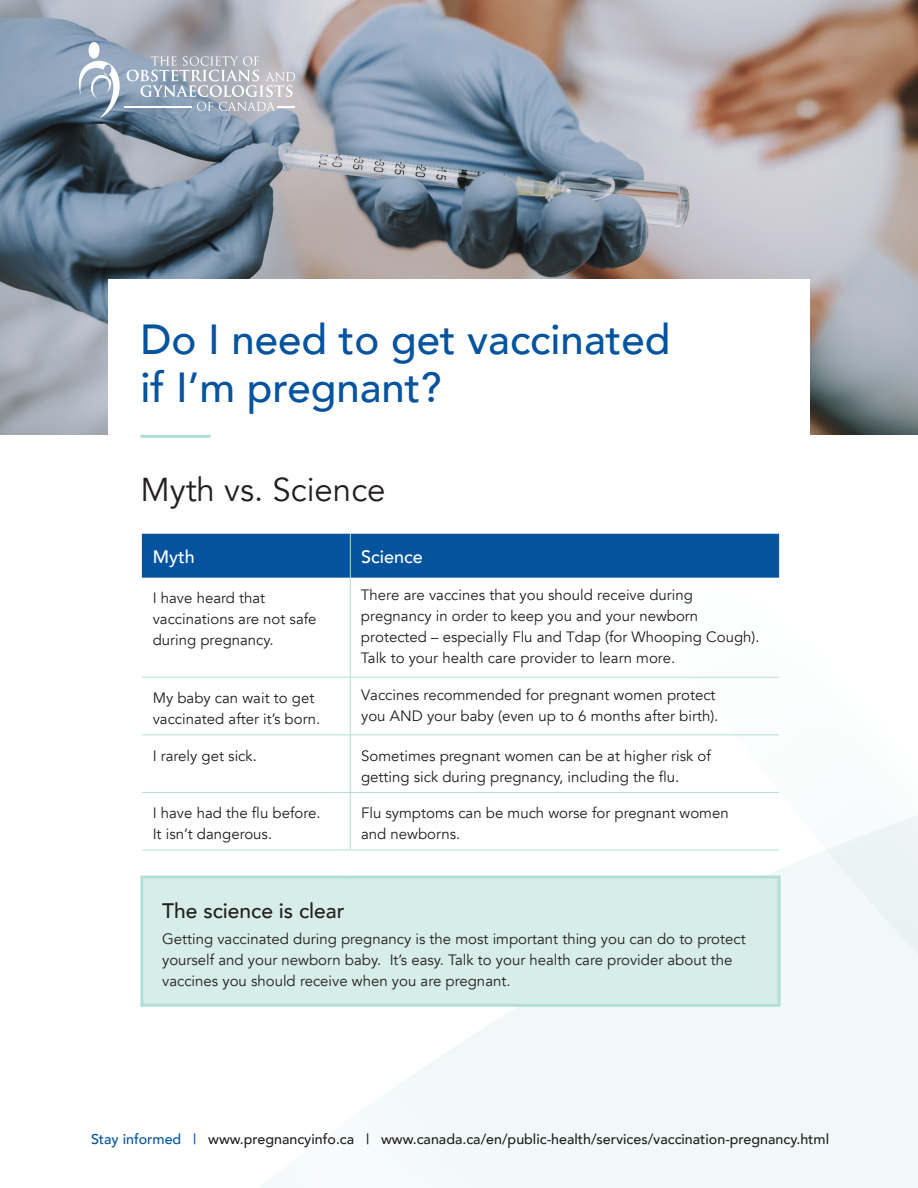
<style>
.page{position:relative;width:918px;height:1188px;background:#fff}
.page>*{position:absolute;margin:0;border:0;box-sizing:border-box;transform-origin:0 0}
.t1{font:500 42px/48px "Avenir";color:#03539e}
.t2{font:33px "Avenir";color:#231f20}
.t3{font:500 21px "Avenir";color:#231f20}
.t4{font:500 18px "Avenir";color:#fff}
.t5{font:15px/21px "Avenir";color:#231f20}
.t6{font:500 14.25px "Avenir";color:#231f20}
.s1{color:#03539e}
</style>
<div class="page">
<img style="left:0;top:0;width:918px;height:434px">
<hr style="left:124px;top:106px;width:67px;height:1px;background:#fff">
<div style="left:89px;top:42px;width:11px;height:17px;background:#fff;border-radius:50%"></div>
<svg style="left:79px;top:59px;width:41px;height:59px"></svg>
<svg style="left:127px;top:56px;width:168px;height:55px"></svg>
<div style="left:108px;top:279px;width:702px;height:233px;background:#fff"></div>
<hr style="left:140px;top:435px;width:71px;height:3px;background:#b1ded5">
<div style="left:142px;top:534px;width:637px;height:44px;background:#03539e"></div>
<div style="left:142px;top:877px;width:637px;height:128px;background:#d7ede8"></div>
<hr style="left:350px;top:534px;width:1px;height:44px;background:#b1ded5">
<hr style="left:350px;top:578px;width:1px;height:99px;background:#b1ded5">
<hr style="left:142px;top:677px;width:208px;height:1px;background:#b1ded5">
<hr style="left:350px;top:677px;width:429px;height:1px;background:#b1ded5">
<hr style="left:350px;top:678px;width:1px;height:56px;background:#b1ded5">
<hr style="left:142px;top:734px;width:208px;height:1px;background:#b1ded5">
<hr style="left:350px;top:734px;width:429px;height:1px;background:#b1ded5">
<hr style="left:350px;top:735px;width:1px;height:57px;background:#b1ded5">
<hr style="left:350px;top:793px;width:1px;height:57px;background:#b1ded5">
<hr style="left:140px;top:876px;width:210px;height:3px;background:#b1ded5">
<hr style="left:140px;top:879px;width:3px;height:125px;background:#b1ded5">
<hr style="left:350px;top:876px;width:431px;height:3px;background:#b1ded5">
<hr style="left:778px;top:879px;width:3px;height:125px;background:#b1ded5">
<hr style="left:140px;top:1004px;width:210px;height:3px;background:#b1ded5">
<hr style="left:350px;top:1004px;width:431px;height:3px;background:#b1ded5">
<hr style="left:142px;top:792px;width:208px;height:1px;background:#b1ded5">
<hr style="left:350px;top:792px;width:429px;height:1px;background:#b1ded5">
<hr style="left:142px;top:850px;width:208px;height:1px;background:#b1ded5">
<hr style="left:350px;top:850px;width:429px;height:1px;background:#b1ded5">
<h1 class="t1" style="left:140px;top:314px;width:531px">Do I need to get vaccinated if I’m pregnant?</h1>
<h2 class="t2" style="left:140px;top:470px;width:247px">Myth vs. Science</h2>
<h3 class="t4" style="left:153px;top:541px;width:43px">Myth</h3>
<h3 class="t4" style="left:361px;top:541px;width:63px">Science</h3>
<p class="t5" style="left:153px;top:588px;width:165px">I have heard that vaccinations are not safe during pregnancy.</p>
<p class="t5" style="left:361px;top:585px;width:400px">There are vaccines that you should receive during pregnancy in order to keep you and your newborn protected – especially Flu and Tdap (for Whooping Cough).<br>Talk to your health care provider to learn more.</p>
<p class="t5" style="left:153px;top:688px;width:169px">My baby can wait to get vaccinated after it’s born.</p>
<p class="t5" style="left:361px;top:685px;width:359px">Vaccines recommended for pregnant women protect you AND your baby (even up to 6 months after birth).</p>
<p class="t5" style="left:153px;top:745px;width:106px">I rarely get sick.</p>
<p class="t5" style="left:361px;top:745px;width:351px">Sometimes pregnant women can be at higher risk of getting sick during pregnancy, including the flu.</p>
<p class="t5" style="left:153px;top:803px;width:169px">I have had the flu before.<br>It isn’t dangerous.</p>
<p class="t5" style="left:361px;top:803px;width:369px">Flu symptoms can be much worse for pregnant women and newborns.</p>
<p class="t3" style="left:162px;top:893px;width:184px">The science is clear</p>
<p class="t5" style="left:162px;top:928px;width:585px">Getting vaccinated during pregnancy is the most important thing you can do to protect yourself and your newborn baby. It’s easy. Talk to your health care provider about the vaccines you should receive when you are pregnant.</p>
<h3 class="t6" style="left:91px;top:1127px;width:740px"><span class="s1">Stay informed |</span> www.pregnancyinfo.ca | www.canada.ca/en/public-health/services/vaccination-pregnancy.html</h3>
</div>
